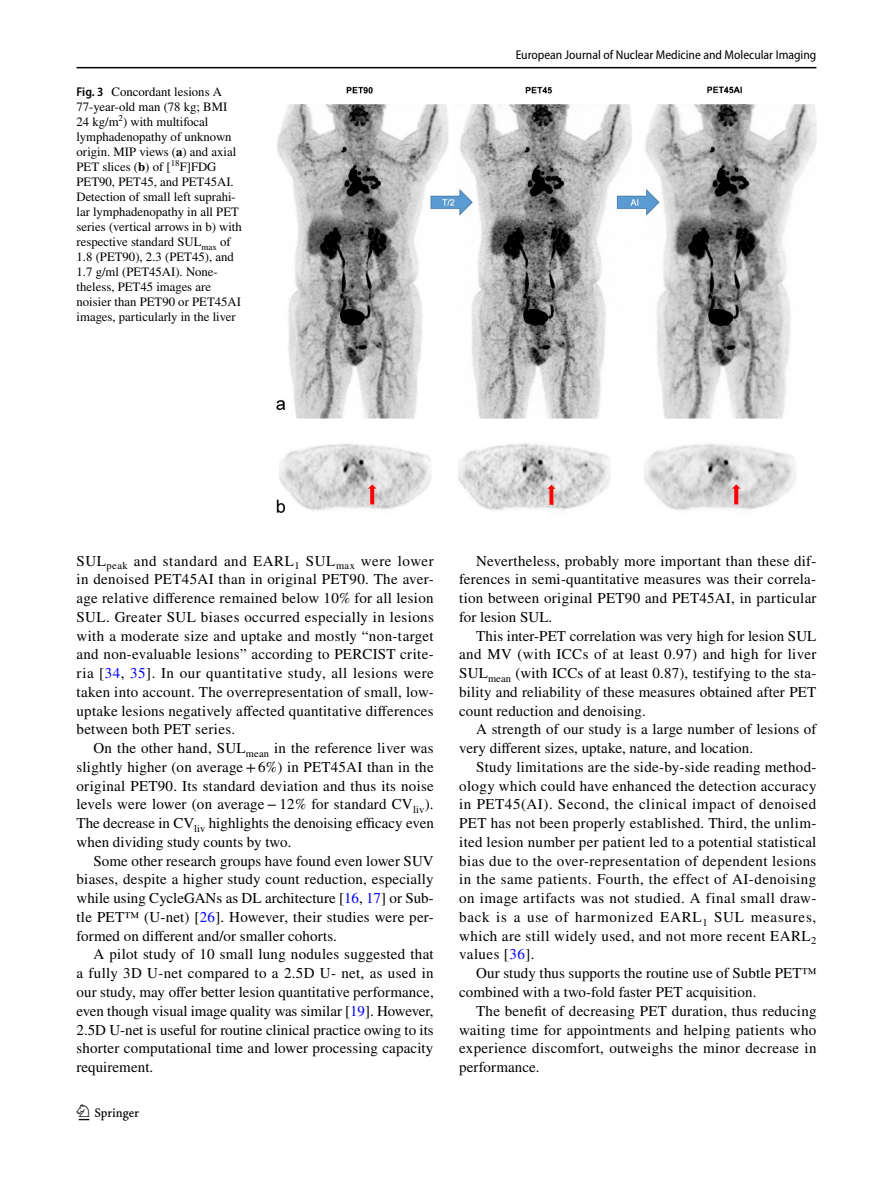
<style>
.page{position:relative;width:893px;height:1187px;background:#fff}
.page>*{position:absolute;margin:0;border:0;box-sizing:border-box;transform-origin:0 0}
.t1{font:22.5px "Springnew Regular 2";color:#000}
.t2{font:15px/18.8px "STIX";letter-spacing:.01em;color:#000;text-align:justify}
.t3{font:12.75px/15px "STIX";color:#000}
.t4{font:semi-condensed 12.75px "Myriad Pro";color:#000}
.s1{font-family:"Myriad Pro";font-weight:600;font-stretch:semi-condensed}
.s2{font-weight:700}
.s3{color:#00f}
</style>
<div class="page">
<hr style="left:77px;top:67px;width:739px;height:1px;background:#000">
<img style="left:276px;top:87px;width:540px;height:426px">
<p class="t3" style="left:77px;top:85px;width:167px"><span class="s1">Fig. 3</span> Concordant lesions A<br>77-year-old man (78 kg; BMI<br>24 kg/m<sup>2</sup>) with multifocal lymphadenopathy of unknown origin. MIP views (<span class="s2">a</span>) and axial<br>PET slices (<span class="s2">b</span>) of [<sup>18</sup>F]FDG<br>PET90, PET45, and PET45AI.<br>Detection of small left suprahi&shy;lar lymphadenopathy in all PET series (vertical arrows in b) with respective standard SUL<sub>max</sub> of<br>1.8 (PET90), 2.3 (PET45), and<br>1.7 g/ml (PET45AI). None&shy;theless, PET45 images are noisier than PET90 or PET45AI images, particularly in the liver</p>
<p class="t4" style="left:516px;top:48px;width:302px">European Journal of Nuclear Medicine and Molecular Imaging</p>
<p class="t2" style="left:77px;top:552px;width:359px">SUL<sub>peak</sub> and standard and EARL<sub>1</sub> SUL<sub>max</sub> were lower in denoised PET45AI than in original PET90. The aver&shy;age relative difference remained below 10% for all lesion SUL. Greater SUL biases occurred especially in lesions with a moderate size and uptake and mostly “non-target and non-evaluable lesions” according to PERCIST crite&shy;ria [<span class="s3">34</span>, <span class="s3">35</span>]. In our quantitative study, all lesions were taken into account. The overrepresentation of small, low&shy;uptake lesions negatively affected quantitative differences between both PET series.</p>
<p class="t2" style="left:77px;top:739px;width:359px;text-indent:17px">On the other hand, SUL<sub>mean</sub> in the reference liver was slightly higher (on average+6%) in PET45AI than in the original PET90. Its standard deviation and thus its noise levels were lower (on average−12% for standard CV<sub>liv</sub>).<br>The decrease in CV<sub>liv</sub> highlights the denoising efficacy even when dividing study counts by two.</p>
<p class="t2" style="left:77px;top:852px;width:359px;text-indent:17px">Some other research groups have found even lower SUV biases, despite a higher study count reduction, especially while using CycleGANs as DL architecture [<span class="s3">16</span>, <span class="s3">17</span>] or Sub&shy;tle PET™ (U-net) [<span class="s3">26</span>]. However, their studies were per&shy;formed on different and/or smaller cohorts.</p>
<p class="t2" style="left:77px;top:946px;width:359px;text-indent:17px">A pilot study of 10 small lung nodules suggested that a fully 3D U-net compared to a 2.5D U- net, as used in our study, may offer better lesion quantitative performance, even though visual image quality was similar [<span class="s3">19</span>]. However, 2.5D U-net is useful for routine clinical practice owing to its shorter computational time and lower processing capacity requirement.</p>
<h1 class="t1" style="left:79px;top:1104px;width:62px">1 3</h1>
<p class="t2" style="left:459px;top:552px;width:359px;text-indent:17px">Nevertheless, probably more important than these dif&shy;ferences in semi-quantitative measures was their correla&shy;tion between original PET90 and PET45AI, in particular for lesion SUL.</p>
<p class="t2" style="left:459px;top:627px;width:359px;text-indent:17px">This inter-PET correlation was very high for lesion SUL and MV (with ICCs of at least 0.97) and high for liver SUL<sub>mean</sub> (with ICCs of at least 0.87), testifying to the sta&shy;bility and reliability of these measures obtained after PET count reduction and denoising.</p>
<p class="t2" style="left:459px;top:721px;width:359px;text-indent:17px">A strength of our study is a large number of lesions of very different sizes, uptake, nature, and location.</p>
<p class="t2" style="left:459px;top:758px;width:359px;text-indent:17px">Study limitations are the side-by-side reading method&shy;ology which could have enhanced the detection accuracy in PET45(AI). Second, the clinical impact of denoised PET has not been properly established. Third, the unlim&shy;ited lesion number per patient led to a potential statistical bias due to the over-representation of dependent lesions in the same patients. Fourth, the effect of AI-denoising on image artifacts was not studied. A final small draw&shy;back is a use of harmonized EARL<sub>1</sub> SUL measures, which are still widely used, and not more recent EARL<sub>2 </sub>values [<span class="s3">36</span>].</p>
<p class="t2" style="left:459px;top:964px;width:359px;text-indent:17px">Our study thus supports the routine use of Subtle PET™ combined with a two-fold faster PET acquisition.</p>
<p class="t2" style="left:459px;top:1002px;width:359px;text-indent:17px">The benefit of decreasing PET duration, thus reducing waiting time for appointments and helping patients who experience discomfort, outweighs the minor decrease in performance.</p>
</div>
